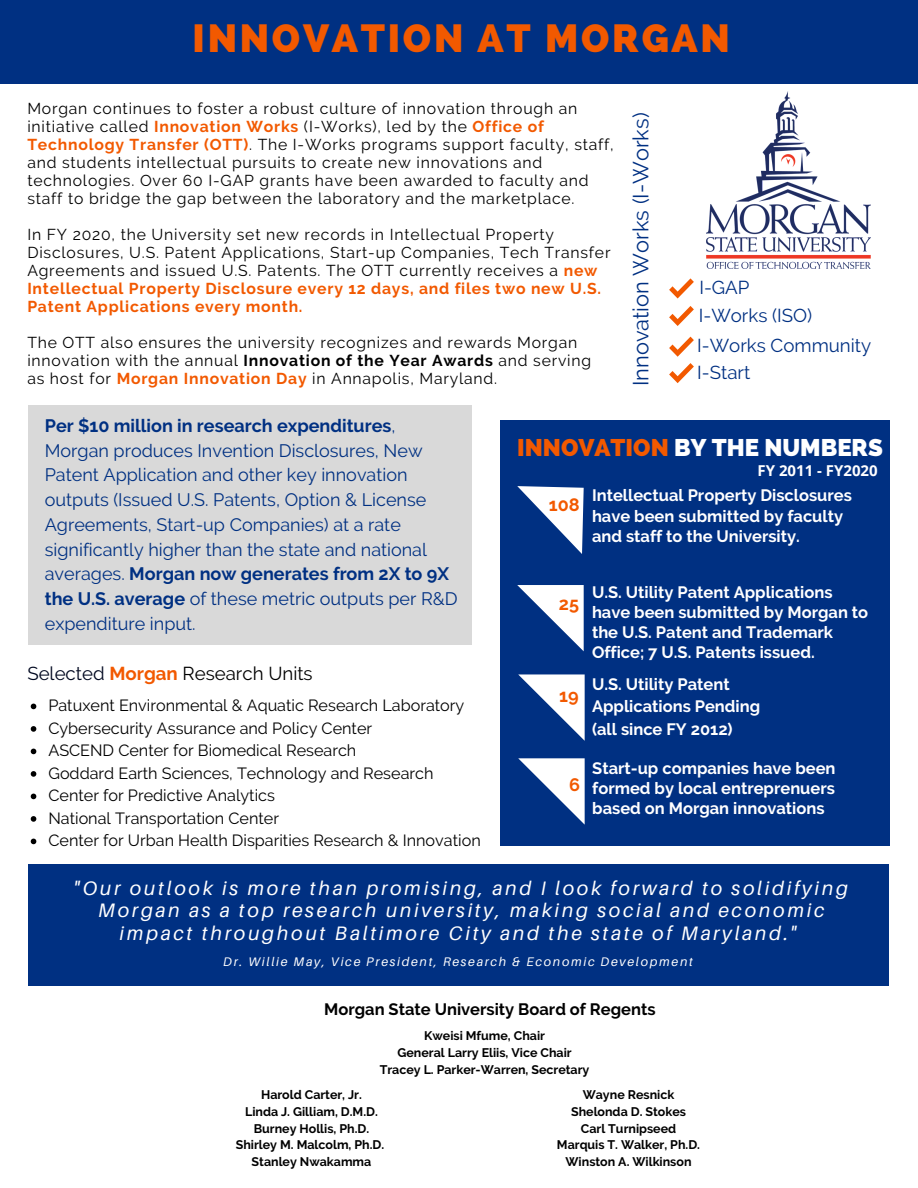
<style>
.page{position:relative;width:918px;height:1188px;background:#fff}
.page>*{position:absolute;margin:0;border:0;box-sizing:border-box;transform-origin:0 0}
.t1{font:800 39px "Raleway";letter-spacing:.07em;color:#f25900}
.t2{font:800 24px "Raleway";color:#fff}
.t3{font:21.75px "Raleway";color:#003082}
.t4{font:italic 19.5px/22.5px "Aileron";letter-spacing:.14em;color:#fff;text-align:center}
.t5{font:18.6px "Raleway";color:#003082}
.t6{font:18.6px "Raleway";color:#000}
.t7{font:18px/24.8px "Raleway";color:#003082}
.t8{font:700 18px "Raleway";color:#f25900}
.t9{font:700 16.5px/20.2px "Raleway";color:#fff}
.t10{font:700 16.5px "Raleway";color:#000}
.t11{font:16.2px "Raleway";color:#000}
.t12{font:15.75px/18px "Raleway";letter-spacing:.05em;color:#000}
.t13{font:700 15px "Open Sans";color:#fff}
.t14{font:700 12.45px "Raleway";color:#000}
.t15{font:italic 12.45px "Aileron";letter-spacing:.14em;color:#fff}
.s1{font-weight:700;color:#f25900}
.s2{font-weight:700}
.s3{color:#000820}
.s4{color:#f25900}
</style>
<div class="page">
<div style="left:0;top:0;width:918px;height:83px;background:#003082"></div>
<div style="left:28px;top:864px;width:861px;height:122px;background:#003082"></div>
<svg style="left:669px;top:278px;width:25px;height:21px"></svg>
<svg style="left:669px;top:306px;width:25px;height:20px"></svg>
<svg style="left:669px;top:337px;width:25px;height:20px"></svg>
<svg style="left:669px;top:363px;width:25px;height:20px"></svg>
<div style="left:28px;top:406px;width:444px;height:239px;background:#d9d9d9"></div>
<div style="left:500px;top:420px;width:390px;height:426px;background:#003082"></div>
<img style="left:706px;top:92px;width:164px;height:176px">
<svg style="left:31px;top:704px;width:5px;height:5px"></svg>
<svg style="left:31px;top:726px;width:5px;height:6px"></svg>
<svg style="left:31px;top:749px;width:5px;height:5px"></svg>
<svg style="left:31px;top:771px;width:5px;height:6px"></svg>
<svg style="left:31px;top:794px;width:5px;height:5px"></svg>
<svg style="left:31px;top:816px;width:5px;height:6px"></svg>
<svg style="left:31px;top:839px;width:5px;height:5px"></svg>
<svg style="left:517px;top:486px;width:67px;height:68px"></svg>
<svg style="left:517px;top:585px;width:67px;height:66px"></svg>
<svg style="left:518px;top:758px;width:67px;height:67px"></svg>
<svg style="left:518px;top:674px;width:67px;height:67px"></svg>
<p class="t1" style="left:193px;top:15px;width:539px">INNOVATION AT MORGAN</p>
<p class="t12" style="left:27px;top:99px;width:588px">Morgan continues to foster a robust culture of innovation through an initiative called <span class="s1">Innovation Works</span> (I-Works), led by the <span class="s1">Office of Technology Transfer (OTT)</span>. The I-Works programs support faculty, staff, and students intellectual pursuits to create new innovations and technologies. Over 60 I-GAP grants have been awarded to faculty and staff to bridge the gap between the laboratory and the marketplace.</p>
<p class="t12" style="left:27px;top:225px;width:585px">In FY 2020, the University set new records in Intellectual Property Disclosures, U.S. Patent Applications, Start-up Companies, Tech Transfer Agreements and issued U.S. Patents. The OTT currently receives a <span class="s1">new Intellectual Property Disclosure every 12 days, and files two new U.S.<br>Patent Applications every month.</span></p>
<p class="t12" style="left:27px;top:333px;width:565px">The OTT also ensures the university recognizes and rewards Morgan innovation with the annual <span class="s2">Innovation of the Year Awards</span> and serving</p>
<p class="t12" style="left:27px;top:369px;width:471px">as host for <span class="s1">Morgan Innovation Day</span> in Annapolis, Maryland.</p>
<p class="t3" style="left:628px;top:386px;width:275px;rotate:-90deg">Innovation Works (I-Works)</p>
<p class="t5" style="left:699px;top:276px;width:52px">I-GAP</p>
<p class="t5" style="left:699px;top:304px;width:115px">I-Works (ISO)</p>
<p class="t5" style="left:697px;top:335px;width:175px">I-Works Community</p>
<p class="t5" style="left:697px;top:361px;width:55px">I-Start</p>
<p class="t7" style="left:45px;top:413px;width:414px"><span class="s2">Per $10 million in research expenditures</span>, Morgan produces Invention Disclosures, New Patent Application and other key innovation outputs (Issued U.S. Patents, Option &amp; License Agreements, Start-up Companies) at a rate significantly higher than the state and national averages. <span class="s2">Morgan now generates from 2X to 9X the U.S. average</span> of these metric outputs per R&amp;D expenditure input.</p>
<p class="t6" style="left:27px;top:662px;width:287px"><span class="s3">Selected</span> <span class="s1">Morgan</span> Research Units</p>
<p class="t11" style="left:48px;top:696px;width:417px">Patuxent Environmental &amp; Aquatic Research Laboratory</p>
<p class="t11" style="left:48px;top:719px;width:325px">Cybersecurity Assurance and Policy Center</p>
<p class="t11" style="left:48px;top:741px;width:309px">ASCEND Center for Biomedical Research</p>
<p class="t11" style="left:48px;top:764px;width:387px">Goddard Earth Sciences, Technology and Research</p>
<p class="t11" style="left:48px;top:786px;width:228px">Center for Predictive Analytics</p>
<p class="t11" style="left:48px;top:809px;width:232px">National Transportation Center</p>
<p class="t11" style="left:48px;top:831px;width:434px">Center for Urban Health Disparities Research &amp; Innovation</p>
<p class="t2" style="left:517px;top:433px;width:367px"><span class="s4">INNOVATION</span> BY THE NUMBERS</p>
<p class="t8" style="left:549px;top:494px;width:32px">108</p>
<p class="t8" style="left:559px;top:593px;width:22px">25</p>
<p class="t8" style="left:559px;top:685px;width:21px">19</p>
<p class="t8" style="left:569px;top:775px;width:12px">6</p>
<p class="t13" style="left:758px;top:460px;width:122px">FY 2011 - FY2020</p>
<p class="t9" style="left:592px;top:485px;width:261px">Intellectual Property Disclosures have been submitted by faculty and staff to the University.</p>
<p class="t9" style="left:592px;top:582px;width:278px">U.S. Utility Patent Applications have been submitted by Morgan to the U.S. Patent and Trademark<br>Office; 7 U.S. Patents issued.</p>
<p class="t9" style="left:592px;top:674px;width:139px">U.S. Utility Patent</p>
<p class="t9" style="left:592px;top:696px;width:170px">Applications Pending</p>
<p class="t9" style="left:592px;top:719px;width:142px">(all since FY 2012)</p>
<p class="t9" style="left:592px;top:758px;width:245px;text-align:justify">Start-up companies have been formed by local entreprenuers based on Morgan innovations</p>
<p class="t4" style="left:75px;top:876px;width:775px">"Our outlook is more than promising, and I look forward to solidifying<br>Morgan as a top research university, making social and economic impact throughout Baltimore City and the state of Maryland."</p>
<p class="t15" style="left:223px;top:954px;width:471px">Dr. Willie May, Vice President, Research &amp; Economic Development</p>
<p class="t10" style="left:324px;top:1000px;width:333px">Morgan State University Board of Regents</p>
<p class="t14" style="left:424px;top:1028px;width:122px">Kweisi Mfume, Chair</p>
<p class="t14" style="left:398px;top:1045px;width:176px">General Larry Eliis, Vice Chair</p>
<p class="t14" style="left:380px;top:1062px;width:211px">Tracey L. Parker-Warren, Secretary</p>
<p class="t14" style="left:261px;top:1087px;width:102px">Harold Carter, Jr.</p>
<p class="t14" style="left:245px;top:1104px;width:134px">Linda J. Gilliam, D.M.D.</p>
<p class="t14" style="left:254px;top:1121px;width:117px">Burney Hollis, Ph.D.</p>
<p class="t14" style="left:236px;top:1138px;width:150px">Shirley M. Malcolm, Ph.D.</p>
<p class="t14" style="left:252px;top:1155px;width:121px">Stanley Nwakamma</p>
<p class="t14" style="left:583px;top:1087px;width:93px">Wayne Resnick</p>
<p class="t14" style="left:571px;top:1104px;width:116px">Shelonda D. Stokes</p>
<p class="t14" style="left:581px;top:1121px;width:97px">Carl Turnipseed</p>
<p class="t14" style="left:557px;top:1138px;width:145px">Marquis T. Walker, Ph.D.</p>
<p class="t14" style="left:566px;top:1155px;width:127px">Winston A. Wilkinson</p>
</div>
